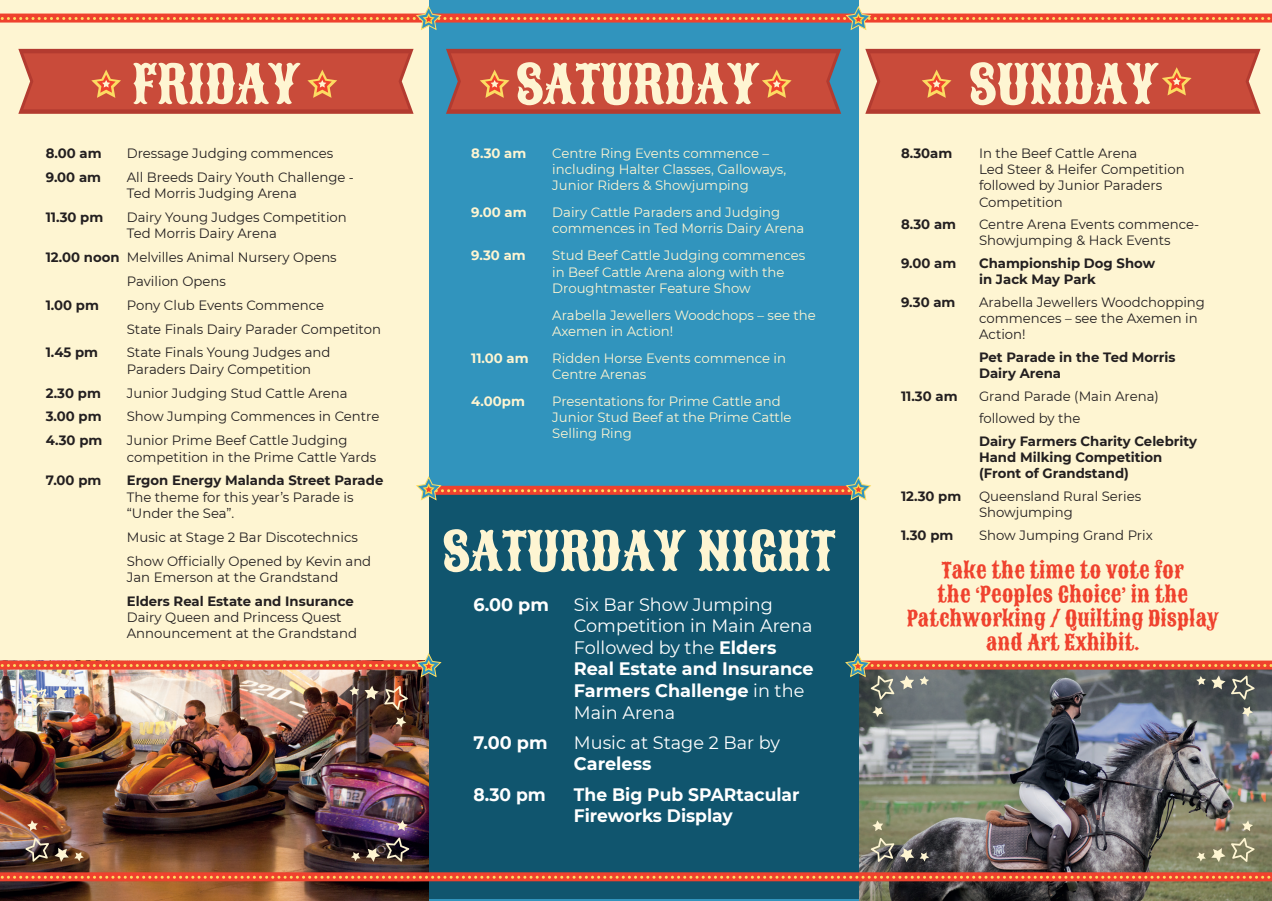
<style>
.page{position:relative;width:1272px;height:901px;background:#fff}
.page>*{position:absolute;margin:0;border:0;box-sizing:border-box;transform-origin:0 0}
.t1{font:52.5px "Sancreek";color:#fef5d2}
.t2{font:21.45px/24px "Sancreek";color:#ef422e;text-align:center}
.t3{font:18px/21.6px "Montserrat";color:#fff}
.t4{font:700 18px/21.6px "Montserrat";color:#fff;scale:.95 1}
.t5{font:700 18px "Montserrat";color:#fff}
.t6{font:13.5px/16.2px "Montserrat";color:#231f20}
.t7{font:13.5px/16.2px "Montserrat";color:#fef5d2}
.t8{font:700 13.5px/16.2px "Montserrat";color:#231f20}
.t9{font:700 13.5px "Montserrat";color:#fef5d2}
.s1{font-weight:700}
</style>
<div class="page">
<div style="left:0;top:0;width:1271px;height:900px;background:#fef5d2"></div>
<img style="left:0;top:678px;width:428px;height:222px">
<img style="left:858px;top:699px;width:413px;height:201px">
<div style="left:428px;top:0;width:430px;height:900px;background:#3194bd"></div>
<div style="left:428px;top:490px;width:430px;height:408px;background:#10556e"></div>
<div style="left:0;top:872px;width:1271px;height:9px;background:#ef422e"></div>
<svg style="left:0;top:875px;width:1272px;height:3px"></svg>
<svg style="left:865px;top:49px;width:395px;height:65px;background:#c8503e"></svg>
<svg style="left:446px;top:49px;width:395px;height:65px;background:#c24d3d"></svg>
<svg style="left:18px;top:49px;width:395px;height:65px;background:#c8503e"></svg>
<svg style="left:872px;top:706px;width:11px;height:11px"></svg>
<svg style="left:1241px;top:706px;width:11px;height:11px"></svg>
<svg style="left:24px;top:685px;width:43px;height:24px"></svg>
<svg style="left:73px;top:686px;width:9px;height:9px"></svg>
<svg style="left:26px;top:716px;width:10px;height:11px"></svg>
<svg style="left:349px;top:685px;width:59px;height:24px"></svg>
<svg style="left:395px;top:716px;width:11px;height:11px"></svg>
<svg style="left:870px;top:837px;width:58px;height:25px"></svg>
<svg style="left:872px;top:820px;width:11px;height:11px"></svg>
<svg style="left:1195px;top:837px;width:59px;height:25px"></svg>
<svg style="left:1241px;top:820px;width:11px;height:11px"></svg>
<svg style="left:25px;top:837px;width:59px;height:24px"></svg>
<svg style="left:27px;top:820px;width:11px;height:10px"></svg>
<svg style="left:366px;top:837px;width:43px;height:24px"></svg>
<svg style="left:351px;top:851px;width:9px;height:10px"></svg>
<svg style="left:397px;top:820px;width:10px;height:10px"></svg>
<svg style="left:845px;top:652px;width:427px;height:47px"></svg>
<svg style="left:416px;top:476px;width:455px;height:25px"></svg>
<img style="left:0;top:652px;width:442px;height:26px">
<svg style="left:0;top:893px;width:4px;height:8px"></svg>
<svg style="left:0;top:0;width:1272px;height:31px"></svg>
<svg style="left:1265px;top:893px;width:7px;height:8px"></svg>
<h1 class="t1" style="left:132px;top:49px;width:170px">FRIDAY</h1>
<h1 class="t1" style="left:516px;top:49px;width:244px">SATURDAY</h1>
<p class="t8" style="left:46px;top:144px;width:57px">8.00 am</p>
<p class="t6" style="left:127px;top:144px;width:208px">Dressage Judging commences</p>
<p class="t8" style="left:46px;top:168px;width:57px">9.00 am</p>
<p class="t6" style="left:127px;top:168px;width:229px">All Breeds Dairy Youth Challenge -<br>Ted Morris Judging Arena</p>
<p class="t8" style="left:46px;top:208px;width:59px">11.30 pm</p>
<p class="t6" style="left:127px;top:208px;width:221px">Dairy Young Judges Competition<br>Ted Morris Dairy Arena</p>
<p class="t6" style="left:127px;top:245px;width:211px;line-height:23.9px;text-indent:-81px"><span class="s1">12.00 noon</span> Melvilles Animal Nursery Opens<br>Pavilion Opens</p>
<p class="t8" style="left:46px;top:296px;width:55px">1.00 pm</p>
<p class="t6" style="left:127px;top:292px;width:256px;line-height:23.9px">Pony Club Events Commence<br>State Finals Dairy Parader Competiton</p>
<p class="t8" style="left:46px;top:344px;width:54px">1.45 pm</p>
<p class="t6" style="left:127px;top:344px;width:205px">State Finals Young Judges and<br>Paraders Dairy Competition</p>
<p class="t8" style="left:46px;top:384px;width:57px">2.30 pm</p>
<p class="t6" style="left:127px;top:384px;width:222px">Junior Judging Stud Cattle Arena</p>
<p class="t8" style="left:46px;top:408px;width:57px">3.00 pm</p>
<p class="t6" style="left:127px;top:408px;width:254px">Show Jumping Commences in Centre</p>
<p class="t8" style="left:46px;top:431px;width:58px">4.30 pm</p>
<p class="t6" style="left:127px;top:432px;width:251px">Junior Prime Beef Cattle Judging competition in the Prime Cattle Yards</p>
<p class="t8" style="left:46px;top:471px;width:57px">7.00 pm</p>
<p class="t8" style="left:127px;top:471px;width:258px">Ergon Energy Malanda Street Parade</p>
<p class="t6" style="left:127px;top:488px;width:228px">The theme for this year’s Parade is “Under the Sea”.</p>
<p class="t6" style="left:127px;top:524px;width:246px;line-height:23.9px">Music at Stage 2 Bar Discotechnics<br>Show Officially Opened by Kevin and</p>
<p class="t6" style="left:127px;top:568px;width:213px">Jan Emerson at the Grandstand</p>
<p class="t8" style="left:127px;top:592px;width:228px">Elders Real Estate and Insurance</p>
<p class="t6" style="left:127px;top:608px;width:232px">Dairy Queen and Princess Quest<br>Announcement at the Grandstand</p>
<p class="t9" style="left:471px;top:143px;width:57px">8.30 am</p>
<p class="t7" style="left:552px;top:144px;width:235px">Centre Ring Events commence – including Halter Classes, Galloways,<br>Junior Riders &amp; Showjumping</p>
<p class="t9" style="left:471px;top:203px;width:57px">9.00 am</p>
<p class="t7" style="left:552px;top:204px;width:253px">Dairy Cattle Paraders and Judging commences in Ted Morris Dairy Arena</p>
<p class="t9" style="left:471px;top:246px;width:56px">9.30 am</p>
<p class="t7" style="left:552px;top:247px;width:254px">Stud Beef Cattle Judging commences in Beef Cattle Arena along with the<br>Droughtmaster Feature Show</p>
<p class="t7" style="left:552px;top:306px;width:265px">Arabella Jewellers Woodchops – see the<br>Axemen in Action!</p>
<p class="t9" style="left:471px;top:348px;width:59px">11.00 am</p>
<p class="t7" style="left:552px;top:349px;width:235px">Ridden Horse Events commence in<br>Centre Arenas</p>
<p class="t9" style="left:471px;top:391px;width:55px">4.00pm</p>
<p class="t7" style="left:552px;top:392px;width:241px">Presentations for Prime Cattle and<br>Junior Stud Beef at the Prime Cattle<br>Selling Ring</p>
<h1 class="t1" style="left:443px;top:515px;width:393px">SATURDAY NIGHT</h1>
<h3 class="t5" style="left:473px;top:591px;width:77px">6.00 pm</h3>
<h3 class="t3" style="left:574px;top:592px;width:241px">Six Bar Show Jumping<br>Competition in Main Arena<br>Followed by the <span class="s1">Elders<br>Real Estate and Insurance<br>Farmers Challenge</span> in the<br>Main Arena</h3>
<h3 class="t5" style="left:473px;top:729px;width:76px">7.00 pm</h3>
<h3 class="t3" style="left:574px;top:730px;width:207px">Music at Stage 2 Bar by</h3>
<h3 class="t5" style="left:574px;top:750px;width:79px">Careless</h3>
<h3 class="t4" style="left:473px;top:782px;width:78px">8.30 pm</h3>
<h3 class="t4" style="left:574px;top:782px;width:239px">The Big Pub SPARtacular<br>Fireworks Display</h3>
<h1 class="t1" style="left:969px;top:49px;width:190px">SUNDAY</h1>
<p class="t8" style="left:900px;top:144px;width:53px">8.30am</p>
<p class="t6" style="left:978px;top:144px;width:207px">In the Beef Cattle Arena<br>Led Steer &amp; Heifer Competition followed by Junior Paraders<br>Competition</p>
<p class="t8" style="left:900px;top:215px;width:57px">8.30 am</p>
<p class="t6" style="left:978px;top:216px;width:222px">Centre Arena Events commence-<br>Showjumping &amp; Hack Events</p>
<p class="t8" style="left:900px;top:254px;width:57px">9.00 am</p>
<p class="t8" style="left:978px;top:254px;width:177px">Championship Dog Show in Jack May Park</p>
<p class="t8" style="left:900px;top:293px;width:56px">9.30 am</p>
<p class="t6" style="left:978px;top:293px;width:227px">Arabella Jewellers Woodchopping commences – see the Axemen in<br>Action!</p>
<p class="t8" style="left:978px;top:348px;width:198px">Pet Parade in the Ted Morris<br>Dairy Arena</p>
<p class="t8" style="left:900px;top:387px;width:58px">11.30 am</p>
<p class="t6" style="left:978px;top:384px;width:181px;line-height:22.5px">Grand Parade (Main Arena) followed by the</p>
<p class="t8" style="left:978px;top:432px;width:219px">Dairy Farmers Charity Celebrity<br>Hand Milking Competition (Front of Grandstand)</p>
<p class="t8" style="left:900px;top:487px;width:62px">12.30 pm</p>
<p class="t6" style="left:978px;top:487px;width:164px">Queensland Rural Series<br>Showjumping</p>
<p class="t8" style="left:900px;top:526px;width:54px">1.30 pm</p>
<p class="t6" style="left:978px;top:526px;width:175px">Show Jumping Grand Prix</p>
<h2 class="t2" style="left:906px;top:558px;width:313px">Take the time to vote for<br>the ‘Peoples Choice’ in the<br>Patchworking / Quilting Display and Art Exhibit.</h2>
</div>
